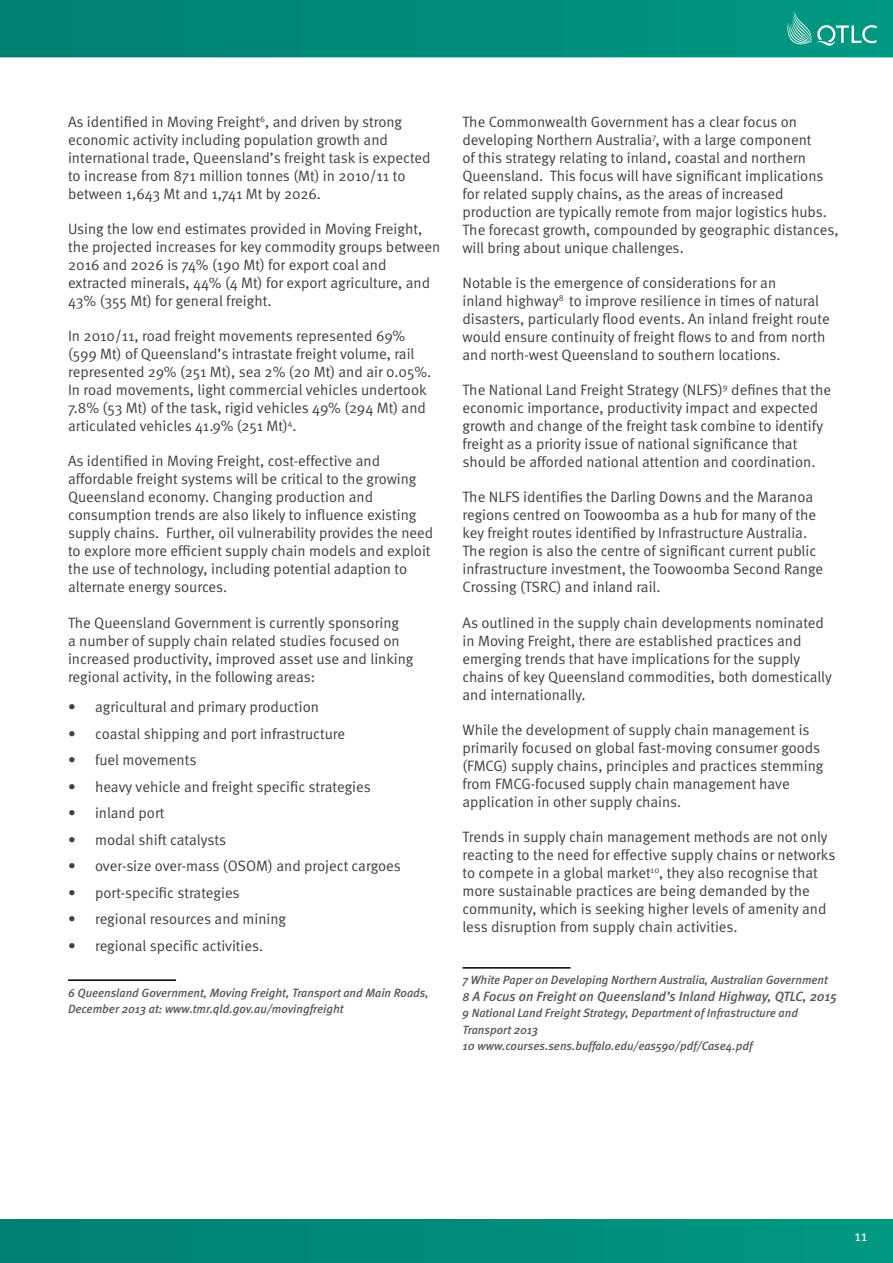
<style>
.page{position:relative;width:893px;height:1263px;background:#fff}
.page>*{position:absolute;margin:0;border:0;box-sizing:border-box;transform-origin:0 0}
.t1{font:15px/18px "Meta Normal";color:#414042}
.t2{font:15px "Meta Normal";color:#fff}
.t3{font:italic 500 13.5px "Meta";color:#58595b}
.t4{font:italic 500 12px/16.5px "Meta";color:#58595b}
.s1{font-size:12px}
</style>
<div class="page">
<div style="left:0;top:1219px;width:893px;height:44px;background:#008b7a"></div>
<svg style="left:0;top:0;width:893px;height:57px;background:#008b79"></svg>
<svg style="left:787px;top:9px;width:90px;height:37px;background:#27a794"></svg>
<hr style="left:68px;top:979px;width:108px;height:2px;background:#000">
<hr style="left:462px;top:967px;width:108px;height:1px;background:#000">
<p class="t1" style="left:68px;top:113px;width:364px">As identified in Moving Freight<sup>6</sup>, and driven by strong economic activity including population growth and international trade, Queensland’s freight task is expected to increase from 871 million tonnes (Mt) in 2010/11 to between 1,643 Mt and 1,741 Mt by 2026.</p>
<p class="t1" style="left:68px;top:220px;width:374px">Using the low end estimates provided in Moving Freight, the projected increases for key commodity groups between 2016 and 2026 is 74% (190 Mt) for export coal and extracted minerals, 44% (4 Mt) for export agriculture, and 43% (355 Mt) for general freight.</p>
<p class="t1" style="left:68px;top:327px;width:365px">In 2010/11, road freight movements represented 69% (599 Mt) of Queensland’s intrastate freight volume, rail represented 29% (251 Mt), sea 2% (20 Mt) and air 0.05%.<br>In road movements, light commercial vehicles undertook 7.8% (53 Mt) of the task, rigid vehicles 49% (294 Mt) and articulated vehicles 41.9% (251 Mt)<sup>4</sup>.</p>
<p class="t1" style="left:68px;top:452px;width:367px">As identified in Moving Freight, cost-effective and affordable freight systems will be critical to the growing Queensland economy. Changing production and consumption trends are also likely to influence existing supply chains. Further, oil vulnerability provides the need to explore more efficient supply chain models and exploit the use of technology, including potential adaption to alternate energy sources.</p>
<p class="t1" style="left:68px;top:613px;width:347px">The Queensland Government is currently sponsoring<br>a number of supply chain related studies focused on increased productivity, improved asset use and linking regional activity, in the following areas:</p>
<p class="t1" style="left:68px;top:698px;width:252px">• agricultural and primary production</p>
<p class="t1" style="left:68px;top:724px;width:279px">• coastal shipping and port infrastructure</p>
<p class="t1" style="left:68px;top:751px;width:130px">• fuel movements</p>
<p class="t1" style="left:68px;top:777px;width:304px">• heavy vehicle and freight specific strategies</p>
<p class="t1" style="left:68px;top:804px;width:98px">• inland port</p>
<p class="t1" style="left:68px;top:830px;width:160px">• modal shift catalysts</p>
<p class="t1" style="left:68px;top:857px;width:334px">• over-size over-mass (OSOM) and project cargoes</p>
<p class="t1" style="left:68px;top:883px;width:173px">• port-specific strategies</p>
<p class="t1" style="left:68px;top:910px;width:220px">• regional resources and mining</p>
<p class="t1" style="left:68px;top:936px;width:197px">• regional specific activities.</p>
<p class="t4" style="left:68px;top:984px;width:362px">6 Queensland Government, Moving Freight, Transport and Main Roads,<br>December 2013 at: www.tmr.qld.gov.au/movingfreight</p>
<p class="t1" style="left:462px;top:113px;width:378px">The Commonwealth Government has a clear focus on developing Northern Australia<sup>7</sup>, with a large component<br>of this strategy relating to inland, coastal and northern Queensland. This focus will have significant implications for related supply chains, as the areas of increased production are typically remote from major logistics hubs.<br>The forecast growth, compounded by geographic distances, will bring about unique challenges.</p>
<p class="t1" style="left:462px;top:274px;width:369px">Notable is the emergence of considerations for an<br>inland highway<sup>8</sup> to improve resilience in times of natural disasters, particularly flood events. An inland freight route would ensure continuity of freight flows to and from north and north-west Queensland to southern locations.</p>
<p class="t1" style="left:462px;top:381px;width:370px">The National Land Freight Strategy (NLFS)<sup>9</sup> defines that the economic importance, productivity impact and expected growth and change of the freight task combine to identify freight as a priority issue of national significance that should be afforded national attention and coordination.</p>
<p class="t1" style="left:462px;top:488px;width:362px">The NLFS identifies the Darling Downs and the Maranoa regions centred on Toowoomba as a hub for many of the key freight routes identified by Infrastructure Australia.<br>The region is also the centre of significant current public infrastructure investment, the Toowoomba Second Range Crossing (TSRC) and inland rail.</p>
<p class="t1" style="left:462px;top:613px;width:371px">As outlined in the supply chain developments nominated in Moving Freight, there are established practices and emerging trends that have implications for the supply chains of key Queensland commodities, both domestically and internationally.</p>
<p class="t1" style="left:462px;top:720px;width:362px">While the development of supply chain management is primarily focused on global fast-moving consumer goods (FMCG) supply chains, principles and practices stemming from FMCG-focused supply chain management have application in other supply chains.</p>
<p class="t1" style="left:462px;top:827px;width:374px">Trends in supply chain management methods are not only reacting to the need for effective supply chains or networks to compete in a global market<sup>10</sup>, they also recognise that more sustainable practices are being demanded by the community, which is seeking higher levels of amenity and less disruption from supply chain activities.</p>
<p class="t4" style="left:462px;top:972px;width:367px">7 White Paper on Developing Northern Australia, Australian Government</p>
<p class="t3" style="left:462px;top:988px;width:376px"><span class="s1">8</span> A Focus on Freight on Queensland’s Inland Highway, QTLC, 2015</p>
<p class="t4" style="left:462px;top:1005px;width:337px">9 National Land Freight Strategy, Department of Infrastructure and<br>Transport 2013<br>10 www.courses.sens.buffalo.edu/eas590/pdf/Case4.pdf</p>
<p class="t2" style="left:854px;top:1227px;width:14px">11</p>
</div>
